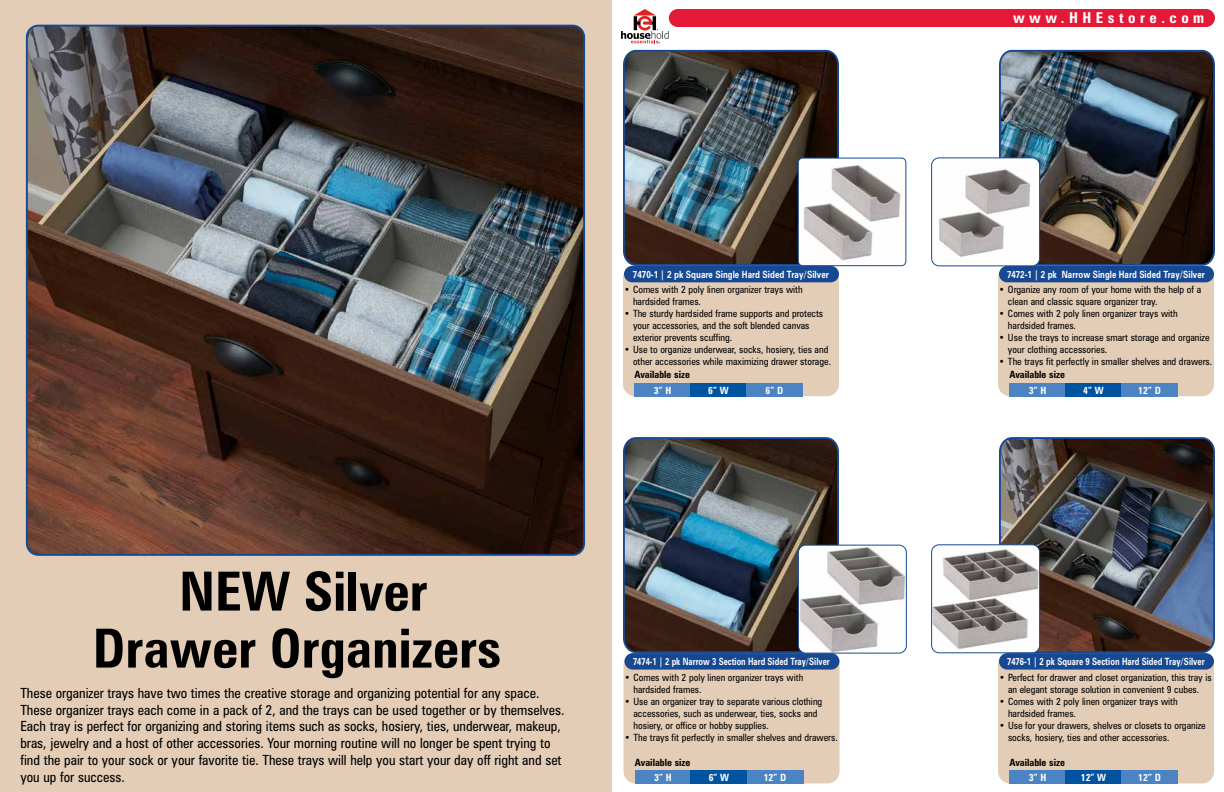
<style>
.page{position:relative;width:1224px;height:792px;background:#fff}
.page>*{position:absolute;margin:0;border:0;box-sizing:border-box;transform-origin:0 0}
.t1{font:700 condensed 54px/57px "Zurich BT";color:#000;text-align:center}
.t2{font:700 condensed 15px "Zurich BT";letter-spacing:.3em;color:#fff}
.t3{font:condensed 14px/16.8px "Zurich BT";color:#000}
.t4{font:condensed 10px/12px "Zurich BT";color:#000}
.t5{font:700 condensed 10px "Zurich BT";color:#000}
.t6{font:700 10px "Zurich BT";color:#fff;scale:.76 1}
.t7{font:700 10px "Zurich BT";color:#fff;scale:.77 1}
.t8{font:700 10px "Zurich BT";color:#fff;scale:.81 1}
.t9{font:700 10px "Zurich BT";color:#fff;scale:.8 1}
.t10{font:700 condensed 10px "Zurich BT";color:#fff}
</style>
<div class="page">
<div style="left:669px;top:9px;width:546px;height:18px;background:#e31937;border-radius:9px"></div>
<svg style="left:621px;top:9px;width:48px;height:34px"></svg>
<div style="left:0;top:0;width:612px;height:792px;background:#e3cdb6"></div>
<div style="left:623px;top:266px;width:216px;height:130px;background:#e3cdb6;border-radius:12px"></div>
<div style="left:634px;top:383px;width:57px;height:13px;background:#4c83c3"></div>
<div style="left:690px;top:383px;width:57px;height:13px;background:#00539f"></div>
<div style="left:746px;top:383px;width:57px;height:13px;background:#4c83c3"></div>
<img style="left:27px;top:26px;width:557px;height:527px">
<div style="left:26px;top:25px;width:559px;height:531px;border:2px solid #174992;border-radius:12px"></div>
<div style="left:624px;top:653px;width:216px;height:130px;background:#e3cdb6;border-radius:12px"></div>
<div style="left:998px;top:653px;width:216px;height:130px;background:#e3cdb6;border-radius:12px"></div>
<div style="left:624px;top:266px;width:215px;height:16px;background:#174992;border-radius:8px"></div>
<div style="left:625px;top:653px;width:215px;height:17px;background:#174992;border-radius:8px"></div>
<div style="left:999px;top:653px;width:215px;height:17px;background:#174992;border-radius:8px"></div>
<img style="left:623px;top:49px;width:217px;height:218px">
<img style="left:623px;top:437px;width:217px;height:217px">
<img style="left:998px;top:49px;width:217px;height:218px">
<img style="left:998px;top:437px;width:217px;height:217px">
<div style="left:998px;top:266px;width:216px;height:130px;background:#e3cdb6;border-radius:12px"></div>
<div style="left:999px;top:266px;width:215px;height:16px;background:#174992;border-radius:8px"></div>
<div style="left:635px;top:770px;width:56px;height:13px;background:#4c83c3"></div>
<div style="left:691px;top:770px;width:56px;height:13px;background:#00539f"></div>
<div style="left:747px;top:770px;width:56px;height:13px;background:#4c83c3"></div>
<div style="left:1009px;top:770px;width:57px;height:13px;background:#4c83c3"></div>
<div style="left:1065px;top:770px;width:57px;height:13px;background:#00539f"></div>
<div style="left:1121px;top:770px;width:57px;height:13px;background:#4c83c3"></div>
<div style="left:1009px;top:383px;width:57px;height:13px;background:#4c83c3"></div>
<div style="left:1065px;top:383px;width:57px;height:13px;background:#00539f"></div>
<div style="left:1121px;top:383px;width:57px;height:13px;background:#4c83c3"></div>
<img style="left:798px;top:158px;width:108px;height:108px">
<div style="left:798px;top:158px;width:108px;height:108px;border:1px solid #174992;border-radius:4px"></div>
<img style="left:798px;top:545px;width:108px;height:108px">
<div style="left:798px;top:545px;width:109px;height:108px;border:1px solid #174992;border-radius:7px"></div>
<img style="left:932px;top:158px;width:108px;height:108px">
<div style="left:931px;top:158px;width:109px;height:108px;border:1px solid #174992;border-radius:7px"></div>
<img style="left:932px;top:545px;width:108px;height:108px">
<div style="left:931px;top:544px;width:109px;height:109px;border:1px solid #174992;border-radius:7px"></div>
<h2 class="t2" style="left:1013px;top:9px;width:193px">www.HHEstore.com</h2>
<p class="t8" style="left:633px;top:268px;width:243px">7470-1 | 2 pk Square Single Hard Sided Tray/Silver</p>
<p class="t9" style="left:1007px;top:268px;width:249px">7472-1 | 2 pk Narrow Single Hard Sided Tray/Silver</p>
<p class="t4" style="left:633px;top:284px;width:171px;text-indent:-9px">• Comes with 2 poly linen organizer trays with hardsided frames.</p>
<p class="t4" style="left:633px;top:308px;width:192px;text-indent:-9px">• The sturdy hardsided frame supports and protects your accessories, and the soft blended canvas exterior prevents scuffing.</p>
<p class="t4" style="left:624px;top:344px;width:209px;text-align:right">• Use to organize underwear, socks, hosiery, ties and other accessories while maximizing drawer storage.</p>
<p class="t4" style="left:1008px;top:284px;width:195px;text-indent:-9px">• Organize any room of your home with the help of a clean and classic square organizer tray.</p>
<p class="t4" style="left:1008px;top:308px;width:171px;text-indent:-9px">• Comes with 2 poly linen organizer trays with hardsided frames.</p>
<p class="t4" style="left:1008px;top:332px;width:203px;text-indent:-9px">• Use the trays to increase smart storage and organize your clothing accessories.</p>
<p class="t4" style="left:999px;top:356px;width:215px">• The trays fit perfectly in smaller shelves and drawers.</p>
<p class="t5" style="left:634px;top:369px;width:57px">Available size</p>
<p class="t5" style="left:1009px;top:369px;width:57px">Available size</p>
<p class="t10" style="left:654px;top:384px;width:19px">3” H</p>
<p class="t10" style="left:708px;top:384px;width:22px">6” W</p>
<p class="t10" style="left:766px;top:384px;width:19px">6” D</p>
<p class="t10" style="left:1029px;top:384px;width:19px">3” H</p>
<p class="t10" style="left:1083px;top:384px;width:22px">4” W</p>
<p class="t10" style="left:1138px;top:384px;width:24px">12” D</p>
<h1 class="t1" style="left:92px;top:562px;width:411px">NEW Silver<br>Drawer Organizers</h1>
<p class="t3" style="left:20px;top:684px;width:545px">These organizer trays have two times the creative storage and organizing potential for any space.<br>These organizer trays each come in a pack of 2, and the trays can be used together or by themselves.<br>Each tray is perfect for organizing and storing items such as socks, hosiery, ties, underwear, makeup, bras, jewelry and a host of other accessories. Your morning routine will no longer be spent trying to find the pair to your sock or your favorite tie. These trays will help you start your day off right and set you up for success.</p>
<p class="t6" style="left:633px;top:656px;width:260px">7474-1 | 2 pk Narrow 3 Section Hard Sided Tray/Silver</p>
<p class="t7" style="left:1007px;top:656px;width:258px">7476-1 | 2 pk Square 9 Section Hard Sided Tray/Silver</p>
<p class="t4" style="left:634px;top:671px;width:171px;text-indent:-9px">• Comes with 2 poly linen organizer trays with hardsided frames.</p>
<p class="t4" style="left:634px;top:695px;width:190px;text-indent:-9px">• Use an organizer tray to separate various clothing accessories, such as underwear, ties, socks and hosiery, or office or hobby supplies.</p>
<p class="t4" style="left:624px;top:731px;width:215px">• The trays fit perfectly in smaller shelves and drawers.</p>
<p class="t4" style="left:999px;top:671px;width:214px;text-align:center">• Perfect for drawer and closet organization, this tray is an elegant storage solution in convenient 9 cubes.</p>
<p class="t4" style="left:1008px;top:695px;width:171px;text-indent:-9px">• Comes with 2 poly linen organizer trays with hardsided frames.</p>
<p class="t4" style="left:1008px;top:719px;width:199px;text-indent:-9px">• Use for your drawers, shelves or closets to organize socks, hosiery, ties and other accessories.</p>
<p class="t5" style="left:635px;top:756px;width:57px">Available size</p>
<p class="t5" style="left:1009px;top:756px;width:57px">Available size</p>
<p class="t10" style="left:654px;top:771px;width:19px">3” H</p>
<p class="t10" style="left:709px;top:771px;width:22px">6” W</p>
<p class="t10" style="left:764px;top:771px;width:24px">12” D</p>
<p class="t10" style="left:1029px;top:771px;width:19px">3” H</p>
<p class="t10" style="left:1081px;top:771px;width:27px">12” W</p>
<p class="t10" style="left:1138px;top:771px;width:24px">12” D</p>
</div>
